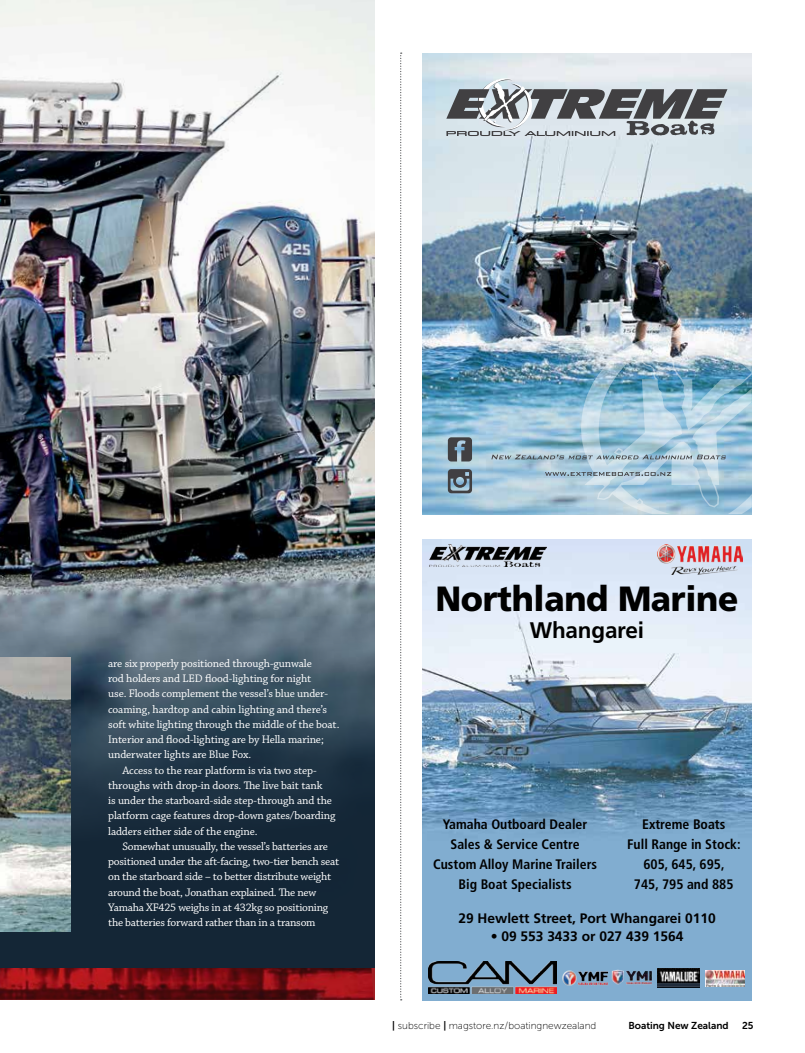
<style>
.page{position:relative;width:805px;height:1053px;background:#fff}
.page>*{position:absolute;margin:0;border:0;box-sizing:border-box;transform-origin:0 0}
.t1{font:900 35px "Frutiger LT";letter-spacing:-.01em;color:#000;scale:.95 1}
.t2{font:700 22.5px "Frutiger LT";letter-spacing:-.01em;color:#000}
.t3{font:700 condensed 13.75px/20px "Frutiger LT";color:#000;text-align:center}
.t4{font:700 13.75px "Frutiger LT";color:#000}
.t5{font:11.5px "Chaparral Pro";letter-spacing:-.01em;color:#fff}
.t6{font:10px "Museo Sans 100";color:#000}
.t7{font:10px "Museo Sans 700";color:#000}
.s1{font-family:"Museo Sans 700"}
</style>
<div class="page">
<svg style="left:400px;top:53px;width:1px;height:947px"></svg>
<img style="left:0;top:967px;width:373px;height:32px">
<div style="left:0;top:0;width:374px;height:967px;background:#142636"></div>
<img style="left:0;top:0;width:374px;height:811px">
<img style="left:0;top:657px;width:71px;height:274px">
<img style="left:422px;top:53px;width:329px;height:461px">
<svg style="left:446px;top:78px;width:281px;height:58px;background:#9ca1a6"></svg>
<img style="left:491px;top:330px;width:260px;height:184px">
<svg style="left:447px;top:469px;width:25px;height:24px"></svg>
<svg style="left:447px;top:437px;width:25px;height:24px"></svg>
<img style="left:422px;top:539px;width:329px;height:461px">
<img style="left:429px;top:545px;width:117px;height:21px">
<img style="left:657px;top:545px;width:85px;height:29px">
<img style="left:561px;top:969px;width:48px;height:18px">
<img style="left:611px;top:969px;width:41px;height:15px">
<img style="left:657px;top:968px;width:42px;height:19px">
<img style="left:705px;top:970px;width:39px;height:16px">
<img style="left:428px;top:961px;width:128px;height:32px">
<p class="t5" style="left:108px;top:656px;width:205px">are six properly positioned through-gunwale</p>
<p class="t5" style="left:108px;top:672px;width:205px">rod holders and LED flood-lighting for night</p>
<p class="t5" style="left:108px;top:687px;width:221px">use. Floods complement the vessel’s blue under-</p>
<p class="t5" style="left:108px;top:702px;width:220px">coaming, hardtop and cabin lighting and there’s</p>
<p class="t5" style="left:108px;top:717px;width:233px">soft white lighting through the middle of the boat.</p>
<p class="t5" style="left:108px;top:733px;width:217px">Interior and flood-lighting are by Hella marine;</p>
<p class="t5" style="left:108px;top:748px;width:145px">underwater lights are Blue Fox.</p>
<p class="t5" style="left:122px;top:763px;width:196px">Access to the rear platform is via two step-</p>
<p class="t5" style="left:108px;top:778px;width:216px">throughs with drop-in doors. The live bait tank</p>
<p class="t5" style="left:108px;top:794px;width:225px">is under the starboard-side step-through and the</p>
<p class="t5" style="left:108px;top:809px;width:229px">platform cage features drop-down gates/boarding</p>
<p class="t5" style="left:108px;top:824px;width:151px">ladders either side of the engine.</p>
<p class="t5" style="left:122px;top:839px;width:207px">Somewhat unusually, the vessel’s batteries are</p>
<p class="t5" style="left:108px;top:855px;width:232px">positioned under the aft-facing, two-tier bench seat</p>
<p class="t5" style="left:108px;top:870px;width:224px">on the starboard side – to better distribute weight</p>
<p class="t5" style="left:108px;top:885px;width:210px">around the boat, Jonathan explained. The new</p>
<p class="t5" style="left:108px;top:900px;width:221px">Yamaha XF425 weighs in at 432kg so positioning</p>
<p class="t5" style="left:108px;top:916px;width:209px">the batteries forward rather than in a transom</p>
<h1 class="t1" style="left:435px;top:577px;width:320px">Northland Marine</h1>
<h2 class="t2" style="left:529px;top:616px;width:116px">Whangarei</h2>
<p class="t3" style="left:433px;top:813px;width:165px">Yamaha Outboard Dealer<br>Sales &amp; Service Centre<br>Custom Alloy Marine Trailers<br>Big Boat Specialists</p>
<p class="t3" style="left:627px;top:813px;width:115px">Extreme Boats<br>Full Range in Stock:<br>605, 645, 695,<br>745, 795 and 885</p>
<p class="t4" style="left:458px;top:910px;width:259px">29 Hewlett Street, Port Whangarei 0110</p>
<p class="t4" style="left:490px;top:927px;width:194px">• 09 553 3433 or 027 439 1564</p>
<p class="t6" style="left:392px;top:1020px;width:206px"><span class="s1">|</span> subscribe <span class="s1">|</span> magstore.nz/boatingnewzealand</p>
<p class="t7" style="left:628px;top:1020px;width:102px">Boating New Zealand</p>
<p class="t7" style="left:741px;top:1020px;width:13px">25</p>
</div>
